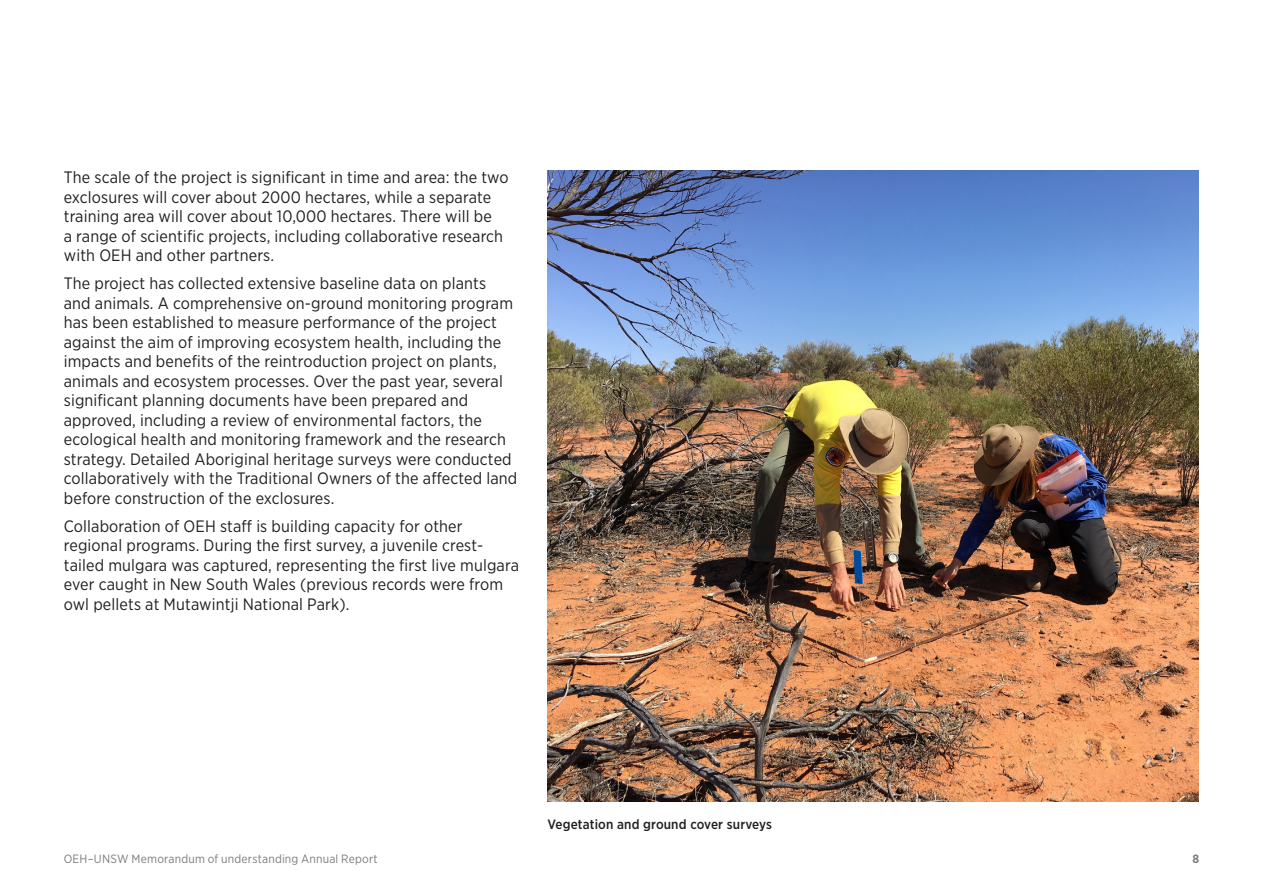
<style>
.page{position:relative;width:1263px;height:893px;background:#fff}
.page>*{position:absolute;margin:0;border:0;box-sizing:border-box;transform-origin:0 0}
._08_Body_copy{font:16.5px/19.5px "Gotham Narrow";letter-spacing:.01em;color:#231f20}
.Figure_caption{font:500 13.5px "Gotham Narrow";letter-spacing:.01em;color:#231f20}
.t1{font:12px "Gotham Narrow";letter-spacing:.015em;color:#7d7d7b}
.t2{font:700 12px "Gotham Narrow";color:#7d7d7b}
</style>
<div class="page">
<img style="left:547px;top:171px;width:652px;height:630px">
<p class="_08_Body_copy" style="left:64px;top:167px;width:446px">The scale of the project is significant in time and area: the two exclosures will cover about 2000 hectares, while a separate training area will cover about 10,000 hectares. There will be<br>a range of scientific projects, including collaborative research with OEH and other partners.</p>
<p class="_08_Body_copy" style="left:64px;top:273px;width:455px">The project has collected extensive baseline data on plants<br>and animals. A comprehensive on-ground monitoring program has been established to measure performance of the project against the aim of improving ecosystem health, including the impacts and benefits of the reintroduction project on plants, animals and ecosystem processes. Over the past year, several significant planning documents have been prepared and approved, including a review of environmental factors, the ecological health and monitoring framework and the research strategy. Detailed Aboriginal heritage surveys were conducted collaboratively with the Traditional Owners of the affected land before construction of the exclosures.</p>
<p class="_08_Body_copy" style="left:64px;top:516px;width:457px">Collaboration of OEH staff is building capacity for other regional programs. During the first survey, a juvenile crest&shy;tailed mulgara was captured, representing the first live mulgara ever caught in New South Wales (previous records were from owl pellets at Mutawintji National Park).</p>
<p class="Figure_caption" style="left:547px;top:815px;width:226px">Vegetation and ground cover surveys</p>
<p class="t1" style="left:64px;top:851px;width:315px">OEH–UNSW Memorandum of understanding Annual Report</p>
<p class="t2" style="left:1192px;top:851px;width:8px">8</p>
</div>
